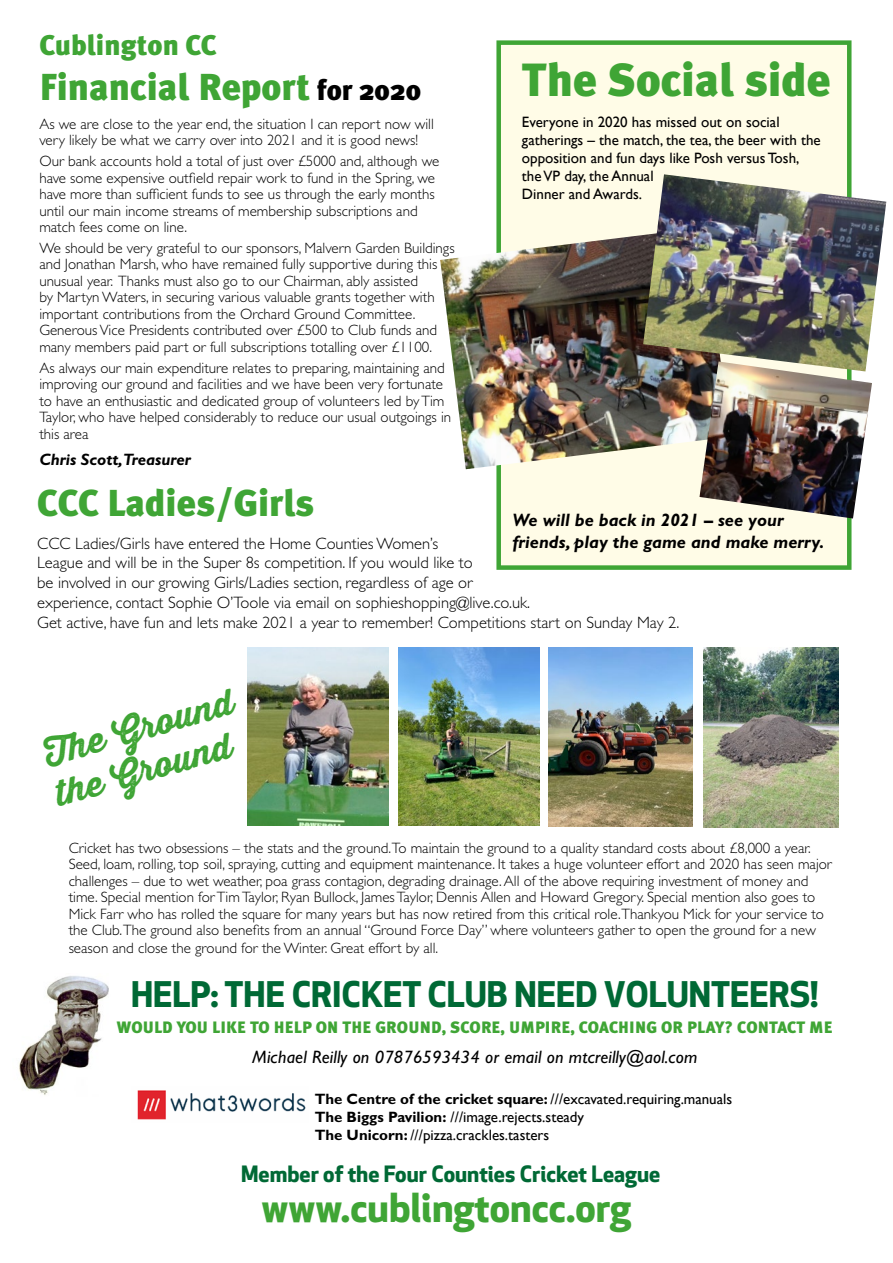
<style>
.page{position:relative;width:893px;height:1263px;background:#fff}
.page>*{position:absolute;margin:0;border:0;box-sizing:border-box;transform-origin:0 0}
.t1{font:900 46.5px "Meta Plus";color:#3fa535}
.t2{font:700 39.15px "Apex New";color:#3fa535}
.t3{font:900 37.5px "Meta Plus";color:#3fa535}
.t4{font:700 34.5px "Apex New";color:#006935}
.t5{font:34.5px/41.4px "Thirsty Rough Bol";color:#3fa535}
.t6{font:900 28.5px "Meta Plus";color:#3fa535}
.t7{font:700 22.05px "Apex New";color:#006935}
.t8{font:italic 700 18px/21.6px "Gill Sans";color:#000}
.t9{font:italic 18px "Gill Sans";letter-spacing:.01em;color:#000}
.t10{font:300 16.5px/19.8px "Gill Sans";color:#000}
.t11{font:900 16.5px "Meta Plus";letter-spacing:.01em;color:#3fa535}
.t12{font:italic 700 16.5px "Gill Sans";color:#000}
.t13{font:300 15px/16.5px "Gill Sans";color:#000}
.t14{font:15px/18px "Gill Sans";color:#000}
.s1{font-size:28.5px;color:#000}
.s2{font-weight:700}
</style>
<div class="page">
<div style="left:496px;top:40px;width:355px;height:530px;background:#fffce7;border:4px solid #3fa535"></div>
<img style="left:440px;top:227px;width:259px;height:242px">
<img style="left:137px;top:1090px;width:169px;height:30px">
<img style="left:19px;top:976px;width:90px;height:119px">
<img style="left:704px;top:647px;width:135px;height:181px">
<img style="left:548px;top:647px;width:144px;height:179px">
<img style="left:399px;top:647px;width:140px;height:178px">
<img style="left:248px;top:647px;width:140px;height:178px">
<img style="left:643px;top:174px;width:243px;height:197px">
<img style="left:699px;top:361px;width:173px;height:157px">
<h3 class="t6" style="left:39px;top:28px;width:179px">Cublington CC</h3>
<h3 class="t3" style="left:39px;top:65px;width:383px">Financial Report <span class="s1">for 2020</span></h3>
<p class="t13" style="left:39px;top:116px;width:396px">As we are close to the year end, the situation I can report now will very likely be what we carry over into 2021 and it is good news!</p>
<p class="t13" style="left:39px;top:153px;width:401px">Our bank accounts hold a total of just over £5000 and, although we have some expensive outfield repair work to fund in the Spring, we have more than sufficient funds to see us through the early months until our main income streams of membership subscriptions and match fees come on line.</p>
<p class="t13" style="left:39px;top:240px;width:417px">We should be very grateful to our sponsors, Malvern Garden Buildings and Jonathan Marsh, who have remained fully supportive during this unusual year. Thanks must also go to our Chairman, ably assisted<br>by Martyn Waters, in securing various valuable grants together with important contributions from the Orchard Ground Committee.<br>Generous Vice Presidents contributed over £500 to Club funds and many members paid part or full subscriptions totalling over £1100.</p>
<p class="t13" style="left:39px;top:360px;width:413px">As always our main expenditure relates to preparing, maintaining and improving our ground and facilities and we have been very fortunate to have an enthusiastic and dedicated group of volunteers led by Tim Taylor, who have helped considerably to reduce our usual outgoings in this area</p>
<p class="t12" style="left:39px;top:449px;width:153px">Chris Scott,Treasurer</p>
<h1 class="t1" style="left:522px;top:53px;width:310px">The Social side</h1>
<p class="t14" style="left:522px;top:113px;width:300px">Everyone in 2020 has missed out on social gatherings – the match, the tea, the beer with the opposition and fun days like Posh versus Tosh, the VP day, the Annual<br>Dinner and Awards.</p>
<h3 class="t3" style="left:37px;top:481px;width:278px">CCC Ladies/Girls</h3>
<p class="t10" style="left:37px;top:533px;width:644px">CCC Ladies/Girls have entered the Home Counties Women’s<br>League and will be in the Super 8s competition. If you would like to<br>be involved in our growing Girls/Ladies section, regardless of age or<br>experience, contact Sophie O’Toole via email on sophieshopping@live.co.uk.<br>Get active, have fun and lets make 2021 a year to remember! Competitions start on Sunday May 2.</p>
<p class="t8" style="left:513px;top:509px;width:313px">We will be back in 2021 – see your friends, play the game and make merry.</p>
<h3 class="t5" style="left:39px;top:734px;width:197px;rotate:-16deg">The Ground the Ground</h3>
<p class="t13" style="left:69px;top:840px;width:765px">Cricket has two obsessions – the stats and the ground.To maintain the ground to a quality standard costs about £8,000 a year.<br>Seed, loam, rolling, top soil, spraying, cutting and equipment maintenance. It takes a huge volunteer effort and 2020 has seen major challenges – due to wet weather, poa grass contagion, degrading drainage. All of the above requiring investment of money and time. Special mention for Tim Taylor, Ryan Bullock, James Taylor, Dennis Allen and Howard Gregory. Special mention also goes to Mick Farr who has rolled the square for many years but has now retired from this critical role.Thankyou Mick for your service to the Club.The ground also benefits from an annual “Ground Force Day” where volunteers gather to open the ground for a new</p>
<p class="t13" style="left:69px;top:940px;width:371px">season and close the ground for the Winter. Great effort by all.</p>
<h3 class="t4" style="left:131px;top:970px;width:689px">HELP: THE CRICKET CLUB NEED VOLUNTEERS!</h3>
<p class="t11" style="left:117px;top:1017px;width:717px">WOULD YOU LIKE TO HELP ON THE GROUND, SCORE, UMPIRE, COACHING OR PLAY? CONTACT ME</p>
<p class="t9" style="left:252px;top:1047px;width:447px">Michael Reilly on 07876593434 or email on mtcreilly@aol.com</p>
<p class="t14" style="left:315px;top:1090px;width:419px"><span class="s2">The Centre of the cricket square:</span> ///excavated.requiring.manuals<br><span class="s2">The Biggs Pavilion:</span> ///image.rejects.steady<br><span class="s2">The Unicorn:</span> ///pizza.crackles.tasters</p>
<h3 class="t7" style="left:241px;top:1158px;width:421px">Member of the Four Counties Cricket League</h3>
<h2 class="t2" style="left:262px;top:1179px;width:371px">www.cublingtoncc.org</h2>
</div>
